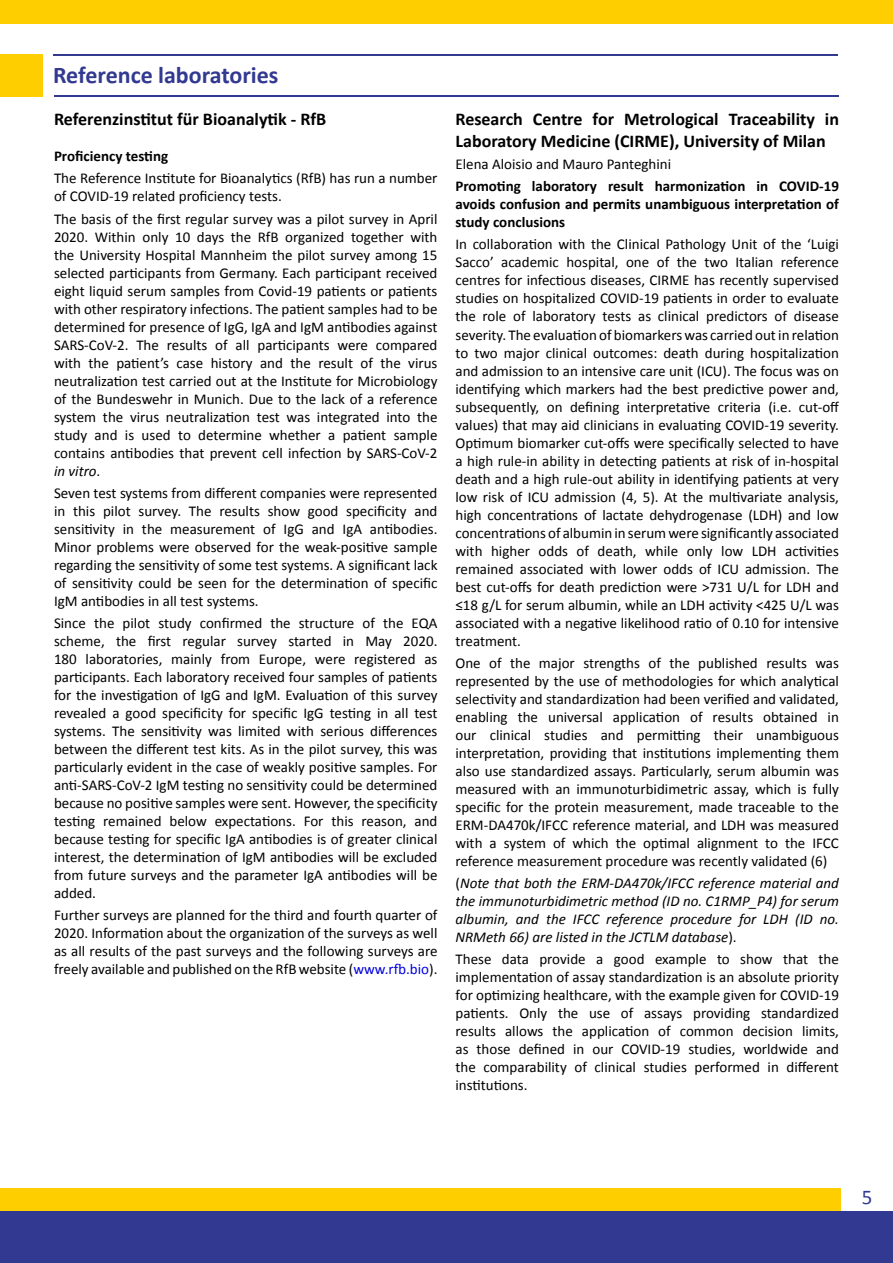
<style>
.page{position:relative;width:893px;height:1263px;background:#fff}
.page>*{position:absolute;margin:0;border:0;box-sizing:border-box;transform-origin:0 0}
.t1{font:700 24px "Calibri";color:#323991}
.t2{font:21px "Calibri";color:#323991}
.t3{font:700 18px/21.6px "Calibri";color:#000}
.t4{font:15px/18px "Calibri";color:#000;text-align:justify}
.t5{font:italic 15px/18px "Calibri";color:#000;text-align:justify}
.t6{font:700 15px/18px "Calibri";color:#000;text-align:justify}
.s1{font-style:italic}
.s2{color:#0000e1}
.s3{font-style:normal}
</style>
<div class="page">
<div style="left:0;top:0;width:893px;height:24px;background:#ffce00"></div>
<div style="left:0;top:54px;width:43px;height:43px;background:#ffce00"></div>
<hr style="left:54px;top:95px;width:785px;height:2px;background:#323991">
<hr style="left:53px;top:54px;width:785px;height:2px;background:#323991">
<div style="left:0;top:1188px;width:840px;height:23px;background:#ffce00"></div>
<div style="left:0;top:1212px;width:893px;height:51px;background:#323991"></div>
<h1 class="t1" style="left:53px;top:60px;width:227px">Reference laboratories</h1>
<p class="t3" style="left:54px;top:108px;width:274px">Referenzinstitut für Bioanalytik - RfB</p>
<p class="t6" style="left:54px;top:147px;width:116px">Proficiency testing</p>
<p class="t4" style="left:54px;top:169px;width:385px">The Reference Institute for Bioanalytics (RfB) has run a number of COVID-19 related proficiency tests.</p>
<p class="t4" style="left:54px;top:210px;width:385px">The basis of the first regular survey was a pilot survey in April 2020. Within only 10 days the RfB organized together with the University Hospital Mannheim the pilot survey among 15 selected participants from Germany. Each participant received eight liquid serum samples from Covid-19 patients or patients with other respiratory infections. The patient samples had to be determined for presence of IgG, IgA and IgM antibodies against SARS-CoV-2. The results of all participants were compared with the patient’s case history and the result of the virus neutralization test carried out at the Institute for Microbiology of the Bundeswehr in Munich. Due to the lack of a reference system the virus neutralization test was integrated into the study and is used to determine whether a patient sample contains antibodies that prevent cell infection by SARS-CoV-2 <span class="s1">in vitro</span>.</p>
<p class="t4" style="left:54px;top:484px;width:385px">Seven test systems from different companies were represented in this pilot survey. The results show good specificity and sensitivity in the measurement of IgG and IgA antibodies.<br>Minor problems were observed for the weak-positive sample regarding the sensitivity of some test systems. A significant lack of sensitivity could be seen for the determination of specific IgM antibodies in all test systems.</p>
<p class="t4" style="left:54px;top:614px;width:385px">Since the pilot study confirmed the structure of the EQA scheme, the first regular survey started in May 2020.<br>180 laboratories, mainly from Europe, were registered as participants. Each laboratory received four samples of patients for the investigation of IgG and IgM. Evaluation of this survey revealed a good specificity for specific IgG testing in all test systems. The sensitivity was limited with serious differences between the different test kits. As in the pilot survey, this was particularly evident in the case of weakly positive samples. For anti-SARS-CoV-2 IgM testing no sensitivity could be determined because no positive samples were sent. However, the specificity testing remained below expectations. For this reason, and because testing for specific IgA antibodies is of greater clinical interest, the determination of IgM antibodies will be excluded from future surveys and the parameter IgA antibodies will be added.</p>
<p class="t4" style="left:54px;top:906px;width:385px">Further surveys are planned for the third and fourth quarter of 2020. Information about the organization of the surveys as well as all results of the past surveys and the following surveys are freely available and published on the RfB website (<span class="s2">www.rfb.bio</span>).</p>
<p class="t3" style="left:455px;top:108px;width:385px">Research Centre for Metrological Traceability in<br>Laboratory Medicine (CIRME), University of Milan</p>
<p class="t4" style="left:455px;top:155px;width:217px">Elena Aloisio and Mauro Panteghini</p>
<p class="t6" style="left:455px;top:177px;width:385px">Promoting laboratory result harmonization in COVID-19 avoids confusion and permits unambiguous interpretation of study conclusions</p>
<p class="t4" style="left:455px;top:236px;width:385px">In collaboration with the Clinical Pathology Unit of the ‘Luigi Sacco’ academic hospital, one of the two Italian reference centres for infectious diseases, CIRME has recently supervised studies on hospitalized COVID-19 patients in order to evaluate the role of laboratory tests as clinical predictors of disease severity. The evaluation of biomarkers was carried out in relation to two major clinical outcomes: death during hospitalization and admission to an intensive care unit (ICU). The focus was on identifying which markers had the best predictive power and, subsequently, on defining interpretative criteria (i.e. cut-off values) that may aid clinicians in evaluating COVID-19 severity.<br>Optimum biomarker cut-offs were specifically selected to have a high rule-in ability in detecting patients at risk of in-hospital death and a high rule-out ability in identifying patients at very low risk of ICU admission (4, 5). At the multivariate analysis, high concentrations of lactate dehydrogenase (LDH) and low concentrations of albumin in serum were significantly associated with higher odds of death, while only low LDH activities remained associated with lower odds of ICU admission. The best cut-offs for death prediction were &gt;731 U/L for LDH and ≤18 g/L for serum albumin, while an LDH activity &lt;425 U/L was associated with a negative likelihood ratio of 0.10 for intensive treatment.</p>
<p class="t4" style="left:455px;top:654px;width:385px">One of the major strengths of the published results was represented by the use of methodologies for which analytical selectivity and standardization had been verified and validated, enabling the universal application of results obtained in our clinical studies and permitting their unambiguous interpretation, providing that institutions implementing them also use standardized assays. Particularly, serum albumin was measured with an immunoturbidimetric assay, which is fully specific for the protein measurement, made traceable to the ERM-DA470k/IFCC reference material, and LDH was measured with a system of which the optimal alignment to the IFCC reference measurement procedure was recently validated (6)</p>
<p class="t5" style="left:455px;top:873px;width:385px"><span class="s3">(</span>Note that both the ERM-DA470k/IFCC reference material and the immunoturbidimetric method (ID no. C1RMP_P4) for serum albumin, and the IFCC reference procedure for LDH (ID no.<br>NRMeth 66) are listed in the JCTLM database<span class="s3">).</span></p>
<p class="t4" style="left:455px;top:950px;width:385px">These data provide a good example to show that the implementation of assay standardization is an absolute priority for optimizing healthcare, with the example given for COVID-19 patients. Only the use of assays providing standardized results allows the application of common decision limits, as those defined in our COVID-19 studies, worldwide and the comparability of clinical studies performed in different institutions.</p>
<h2 class="t2" style="left:862px;top:1184px;width:12px">5</h2>
</div>
